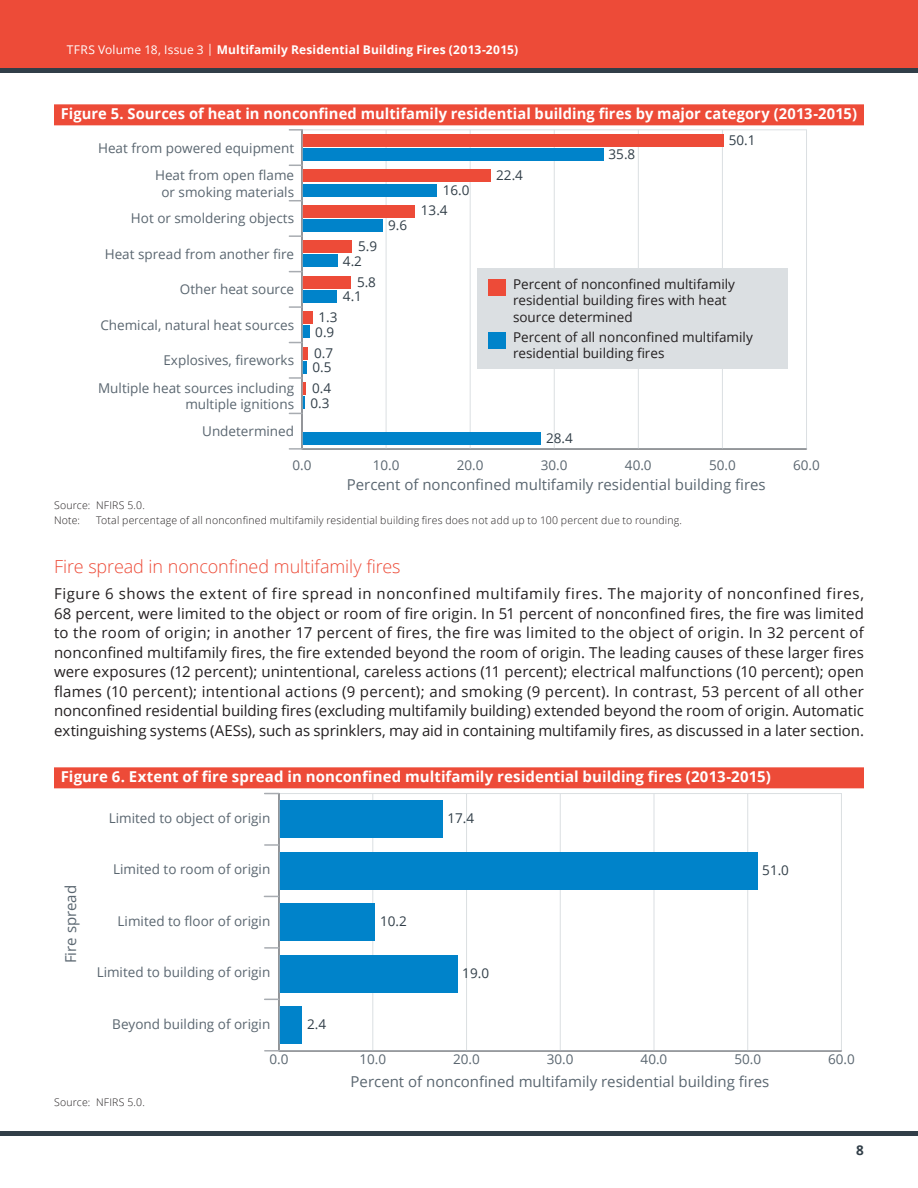
<style>
.page{position:relative;width:918px;height:1188px;background:#fff}
.page>*{position:absolute;margin:0;border:0;box-sizing:border-box;transform-origin:0 0}
.Subhead_-_level_2{font:300 18px "Open Sans";letter-spacing:-.005em;color:#ed4b38}
.Body_Text{font:15px/19.5px "Open Sans";letter-spacing:-.005em;color:#231f20;text-align:justify}
.Table_Title{font:700 15px "Open Sans";letter-spacing:.005em;color:#fff}
.t1{font:15px "Open Sans";color:#5a6670}
.t2{font:13.5px/16.2px "Open Sans";color:#5a6670;text-align:right}
.t3{font:13.5px/16.2px "Open Sans";color:#231f20}
.t4{font:13.5px "Open Sans";color:#313e48}
.t5{font:700 13.5px "Open Sans";color:#313e48}
.t6{font:700 12px "Open Sans";letter-spacing:.015em;color:#fff}
.Table_notes{font:300 10.5px "Open Sans";letter-spacing:.02em;color:#231f20}
.s1{font-weight:400}
</style>
<div class="page">
<div style="left:0;top:0;width:918px;height:71px;background:#ed4b38"></div>
<hr style="left:0;top:68px;width:918px;height:4px;background:#313e48">
<hr style="left:0;top:1132px;width:918px;height:4px;background:#313e48">
<div style="left:54px;top:104px;width:810px;height:21px;background:#ed4b38"></div>
<div style="left:54px;top:767px;width:810px;height:21px;background:#ed4b38"></div>
<svg style="left:302px;top:129px;width:505px;height:319px"></svg>
<svg style="left:289px;top:448px;width:13px;height:2px"></svg>
<svg style="left:289px;top:342px;width:12px;height:1px"></svg>
<svg style="left:289px;top:306px;width:12px;height:2px"></svg>
<svg style="left:289px;top:271px;width:12px;height:1px"></svg>
<svg style="left:289px;top:235px;width:12px;height:2px"></svg>
<svg style="left:289px;top:200px;width:12px;height:1px"></svg>
<svg style="left:289px;top:165px;width:12px;height:1px"></svg>
<svg style="left:289px;top:129px;width:13px;height:2px"></svg>
<div style="left:302px;top:148px;width:301px;height:13px;background:#0083ca"></div>
<div style="left:302px;top:184px;width:135px;height:12px;background:#0083ca"></div>
<div style="left:302px;top:219px;width:81px;height:13px;background:#0083ca"></div>
<div style="left:302px;top:255px;width:35px;height:12px;background:#0083ca"></div>
<div style="left:302px;top:290px;width:34px;height:13px;background:#0083ca"></div>
<div style="left:302px;top:326px;width:8px;height:12px;background:#0083ca"></div>
<hr style="left:302px;top:361px;width:4px;height:13px;background:#0083ca">
<div style="left:302px;top:432px;width:239px;height:13px;background:#0083ca"></div>
<div style="left:302px;top:134px;width:421px;height:13px;background:#ed4b38"></div>
<div style="left:302px;top:170px;width:188px;height:12px;background:#ed4b38"></div>
<div style="left:302px;top:205px;width:113px;height:13px;background:#ed4b38"></div>
<div style="left:302px;top:240px;width:50px;height:13px;background:#ed4b38"></div>
<div style="left:302px;top:276px;width:49px;height:13px;background:#ed4b38"></div>
<div style="left:302px;top:311px;width:11px;height:13px;background:#ed4b38"></div>
<div style="left:302px;top:347px;width:6px;height:13px;background:#ed4b38"></div>
<svg style="left:289px;top:377px;width:16px;height:37px"></svg>
<hr style="left:302px;top:448px;width:505px;height:2px;background:#a8acb1">
<hr style="left:301px;top:130px;width:2px;height:319px;background:#a8acb1">
<div style="left:478px;top:269px;width:310px;height:100px;background:#dbdfe2"></div>
<div style="left:489px;top:279px;width:17px;height:17px;background:#ed4b38"></div>
<div style="left:489px;top:332px;width:17px;height:17px;background:#0083ca"></div>
<svg style="left:279px;top:793px;width:563px;height:259px"></svg>
<svg style="left:265px;top:1050px;width:14px;height:2px"></svg>
<svg style="left:265px;top:999px;width:13px;height:1px"></svg>
<svg style="left:265px;top:947px;width:13px;height:2px"></svg>
<svg style="left:264px;top:896px;width:14px;height:1px"></svg>
<svg style="left:265px;top:844px;width:13px;height:2px"></svg>
<svg style="left:265px;top:793px;width:14px;height:1px"></svg>
<div style="left:279px;top:801px;width:163px;height:37px;background:#0083ca"></div>
<div style="left:279px;top:852px;width:478px;height:37px;background:#0083ca"></div>
<div style="left:279px;top:904px;width:96px;height:37px;background:#0083ca"></div>
<div style="left:279px;top:955px;width:178px;height:37px;background:#0083ca"></div>
<div style="left:279px;top:1007px;width:23px;height:37px;background:#0083ca"></div>
<hr style="left:279px;top:1050px;width:562px;height:2px;background:#a8acb1">
<hr style="left:278px;top:794px;width:2px;height:257px;background:#a8acb1">
<p class="t6" style="left:67px;top:41px;width:453px"><span class="s1">TFRS Volume 18, Issue 3 |</span> Multifamily Residential Building Fires (2013-2015)</p>
<p class="Table_Title" style="left:61px;top:103px;width:798px">Figure 5. Sources of heat in nonconfined multifamily residential building fires by major category (2013-2015)</p>
<p class="t2" style="left:98px;top:139px;width:198px">Heat from powered equipment</p>
<p class="t2" style="left:155px;top:167px;width:141px;text-align:center">Heat from open flame or smoking materials</p>
<p class="t2" style="left:131px;top:210px;width:165px">Hot or smoldering objects</p>
<p class="t2" style="left:105px;top:246px;width:191px">Heat spread from another fire</p>
<p class="t2" style="left:180px;top:281px;width:116px">Other heat source</p>
<p class="t2" style="left:100px;top:316px;width:195px">Chemical, natural heat sources</p>
<p class="t2" style="left:163px;top:352px;width:132px">Explosives, fireworks</p>
<p class="t2" style="left:98px;top:380px;width:198px">Multiple heat sources including multiple ignitions</p>
<p class="t2" style="left:202px;top:423px;width:93px">Undetermined</p>
<p class="t4" style="left:358px;top:237px;width:21px">5.9</p>
<p class="t4" style="left:343px;top:252px;width:21px">4.2</p>
<p class="t4" style="left:357px;top:273px;width:21px">5.8</p>
<p class="t4" style="left:343px;top:286px;width:21px">4.1</p>
<p class="t4" style="left:318px;top:308px;width:21px">1.3</p>
<p class="t4" style="left:315px;top:323px;width:21px">0.9</p>
<p class="t4" style="left:314px;top:344px;width:21px">0.7</p>
<p class="t4" style="left:312px;top:357px;width:21px">0.5</p>
<p class="t4" style="left:312px;top:379px;width:21px">0.4</p>
<p class="t4" style="left:310px;top:393px;width:21px">0.3</p>
<p class="t4" style="left:388px;top:216px;width:21px">9.6</p>
<p class="t4" style="left:443px;top:180px;width:28px">16.0</p>
<p class="t4" style="left:421px;top:201px;width:28px">13.4</p>
<p class="t4" style="left:496px;top:166px;width:28px">22.4</p>
<p class="t4" style="left:609px;top:145px;width:28px">35.8</p>
<p class="t4" style="left:729px;top:131px;width:28px">50.1</p>
<p class="t3" style="left:513px;top:276px;width:223px">Percent of nonconfined multifamily residential building fires with heat source determined</p>
<p class="t3" style="left:513px;top:329px;width:241px">Percent of all nonconfined multifamily residential building fires</p>
<p class="t4" style="left:546px;top:429px;width:28px">28.4</p>
<p class="t2" style="left:292px;top:456px;width:21px">0.0</p>
<p class="t2" style="left:373px;top:456px;width:28px">10.0</p>
<p class="t2" style="left:457px;top:456px;width:28px">20.0</p>
<p class="t2" style="left:541px;top:456px;width:28px">30.0</p>
<p class="t2" style="left:625px;top:456px;width:28px">40.0</p>
<p class="t2" style="left:709px;top:456px;width:28px">50.0</p>
<p class="t2" style="left:793px;top:456px;width:28px">60.0</p>
<p class="t1" style="left:347px;top:474px;width:420px">Percent of nonconfined multifamily residential building fires</p>
<p class="Table_notes" style="left:54px;top:498px;width:92px">Source: NFIRS 5.0.</p>
<p class="Table_notes" style="left:54px;top:513px;width:28px">Note:</p>
<p class="Table_notes" style="left:96px;top:513px;width:588px">Total percentage of all nonconfined multifamily residential building fires does not add up to 100 percent due to rounding.</p>
<p class="Subhead_-_level_2" style="left:54px;top:554px;width:348px">Fire spread in nonconfined multifamily fires</p>
<p class="Body_Text" style="left:54px;top:584px;width:812px">Figure 6 shows the extent of fire spread in nonconfined multifamily fires. The majority of nonconfined fires, 68 percent, were limited to the object or room of fire origin. In 51 percent of nonconfined fires, the fire was limited to the room of origin; in another 17 percent of fires, the fire was limited to the object of origin. In 32 percent of nonconfined multifamily fires, the fire extended beyond the room of origin. The leading causes of these larger fires were exposures (12 percent); unintentional, careless actions (11 percent); electrical malfunctions (10 percent); open flames (10 percent); intentional actions (9 percent); and smoking (9 percent). In contrast, 53 percent of all other nonconfined residential building fires (excluding multifamily building) extended beyond the room of origin. Automatic extinguishing systems (AESs), such as sprinklers, may aid in containing multifamily fires, as discussed in a later section.</p>
<p class="Table_Title" style="left:61px;top:766px;width:712px">Figure 6. Extent of fire spread in nonconfined multifamily residential building fires (2013-2015)</p>
<p class="t1" style="left:60px;top:963px;width:80px;rotate:-90deg">Fire spread</p>
<p class="t2" style="left:109px;top:810px;width:163px">Limited to object of origin</p>
<p class="t4" style="left:447px;top:809px;width:28px">17.4</p>
<p class="t2" style="left:113px;top:861px;width:159px">Limited to room of origin</p>
<p class="t2" style="left:118px;top:912px;width:154px">Limited to floor of origin</p>
<p class="t4" style="left:380px;top:912px;width:28px">10.2</p>
<p class="t2" style="left:97px;top:964px;width:175px">Limited to building of origin</p>
<p class="t4" style="left:462px;top:963px;width:28px">19.0</p>
<p class="t2" style="left:112px;top:1015px;width:160px">Beyond building of origin</p>
<p class="t4" style="left:307px;top:1014px;width:21px">2.4</p>
<p class="t4" style="left:762px;top:861px;width:28px">51.0</p>
<p class="t2" style="left:270px;top:1051px;width:21px">0.0</p>
<p class="t2" style="left:359px;top:1051px;width:28px">10.0</p>
<p class="t2" style="left:453px;top:1051px;width:28px">20.0</p>
<p class="t2" style="left:547px;top:1051px;width:28px">30.0</p>
<p class="t2" style="left:641px;top:1051px;width:28px">40.0</p>
<p class="t2" style="left:734px;top:1051px;width:28px">50.0</p>
<p class="t2" style="left:828px;top:1051px;width:28px">60.0</p>
<p class="t1" style="left:351px;top:1071px;width:420px">Percent of nonconfined multifamily residential building fires</p>
<p class="Table_notes" style="left:54px;top:1095px;width:92px">Source: NFIRS 5.0.</p>
<p class="t5" style="left:856px;top:1141px;width:9px">8</p>
</div>
